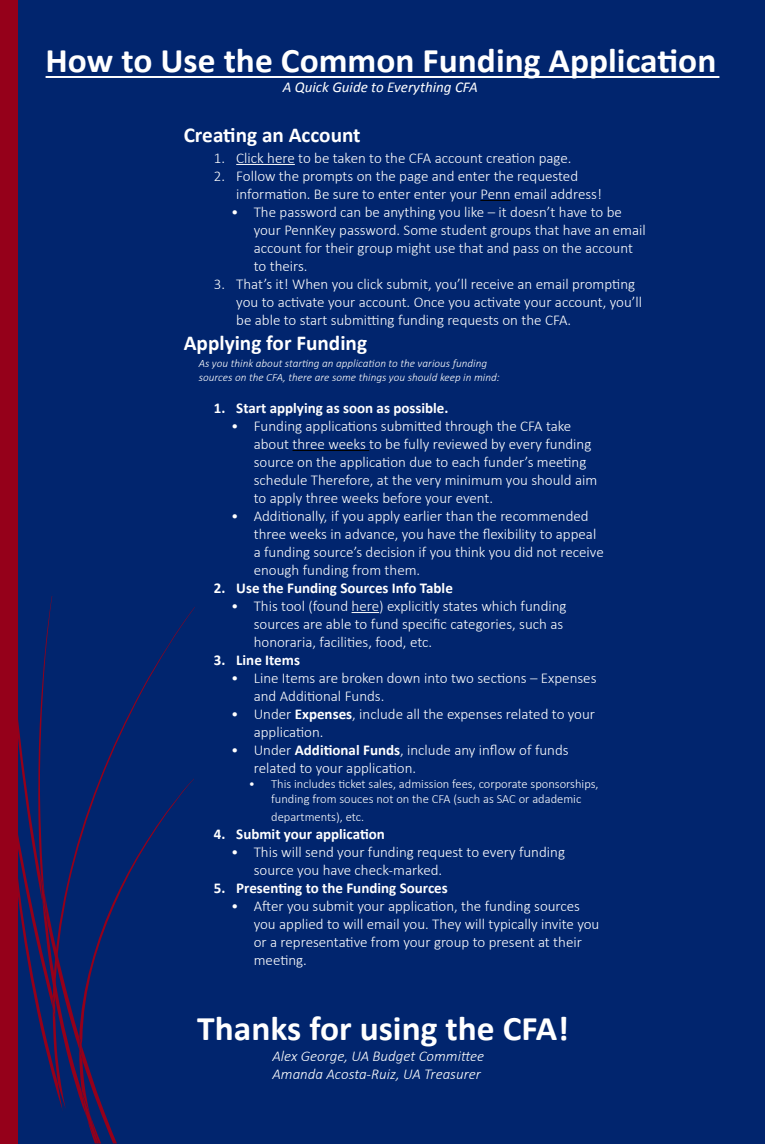
<style>
.page{position:relative;width:765px;height:1144px;background:#01256e}
.page>*{position:absolute;margin:0;border:0;box-sizing:border-box;transform-origin:0 0}
.t1{font:700 34.5px "Calibri";color:#fff}
.t2{font:700 21.25px "Calibri";color:#fff}
.t3{font:300 15px/18px "Calibri";color:#fff}
.t4{font:700 15px "Calibri";color:#fff}
.t5{font:italic 300 15px "Calibri";color:#fff}
.t6{font:italic 15px "Calibri";color:#fff}
.t7{font:300 12.5px/15px "Calibri";color:#fff;text-align:center}
.t8{font:italic 300 11.25px/13.5px "Calibri";color:#fff}
.s1{font-weight:700}
</style>
<div class="page">
<svg style="left:18px;top:596px;width:176px;height:547px"></svg>
<div style="left:0;top:0;width:18px;height:1144px;background:#95001a"></div>
<hr style="left:46px;top:76px;width:673px;height:2px;background:#fff">
<hr style="left:236px;top:164px;width:59px;height:1px;background:#fff">
<hr style="left:480px;top:200px;width:31px;height:1px;background:#000">
<hr style="left:293px;top:450px;width:76px;height:1px;background:#000">
<svg style="left:352px;top:612px;width:27px;height:1px"></svg>
<p class="t1" style="left:46px;top:36px;width:672px">How to Use the Common Funding Application</p>
<p class="t6" style="left:283px;top:77px;width:196px">A Quick Guide to Everything CFA</p>
<p class="t2" style="left:184px;top:120px;width:178px">Creating an Account</p>
<p class="t3" style="left:214px;top:148px;width:359px">1. Click here to be taken to the CFA account creation page.</p>
<p class="t3" style="left:236px;top:166px;width:367px;text-indent:-22px">2. Follow the prompts on the page and enter the requested information. Be sure to enter enter your Penn email address!</p>
<p class="t3" style="left:254px;top:202px;width:394px;text-indent:-22px">• The password can be anything you like – it doesn’t have to be your PennKey password. Some student groups that have an email account for their group might use that and pass on the account to theirs.</p>
<p class="t3" style="left:236px;top:274px;width:407px;text-indent:-22px">3. That’s it! When you click submit, you’ll receive an email prompting you to activate your account. Once you activate your account, you’ll be able to start submitting funding requests on the CFA.</p>
<p class="t8" style="left:199px;top:357px;width:302px">As you think about starting an application to the various funding sources on the CFA, there are some things you should keep in mind:</p>
<p class="t4" style="left:214px;top:397px;width:236px">1. Start applying as soon as possible.</p>
<p class="t3" style="left:254px;top:416px;width:345px;text-indent:-22px">• Funding applications submitted through the CFA take about three weeks to be fully reviewed by every funding source on the application due to each funder’s meeting schedule Therefore, at the very minimum you should aim to apply three weeks before your event.</p>
<p class="t3" style="left:254px;top:506px;width:352px;text-indent:-22px">• Additionally, if you apply earlier than the recommended three weeks in advance, you have the flexibility to appeal a funding source’s decision if you think you did not receive enough funding from them.</p>
<p class="t4" style="left:214px;top:577px;width:241px">2. Use the Funding Sources Info Table</p>
<p class="t3" style="left:254px;top:596px;width:314px;text-indent:-22px">• This tool (found here) explicitly states which funding sources are able to fund specific categories, such as honoraria, facilities, food, etc.</p>
<p class="t4" style="left:214px;top:649px;width:88px">3. Line Items</p>
<p class="t3" style="left:254px;top:668px;width:344px;text-indent:-22px">• Line Items are broken down into two sections – Expenses and Additional Funds.</p>
<p class="t3" style="left:254px;top:704px;width:343px;text-indent:-22px">• Under <span class="s1">Expenses</span>, include all the expenses related to your application.</p>
<p class="t3" style="left:254px;top:740px;width:316px;text-indent:-22px">• Under <span class="s1">Additional Funds</span>, include any inflow of funds related to your application.</p>
<p class="t7" style="left:249px;top:776px;width:351px">• This includes ticket sales, admission fees, corporate sponsorships, funding from souces not on the CFA (such as SAC or adademic</p>
<p class="t7" style="left:271px;top:809px;width:94px">departments), etc.</p>
<p class="t4" style="left:214px;top:823px;width:173px">4. Submit your application</p>
<p class="t3" style="left:254px;top:842px;width:313px;text-indent:-22px">• This will send your funding request to every funding source you have check-marked.</p>
<p class="t4" style="left:214px;top:877px;width:236px">5. Presenting to the Funding Sources</p>
<p class="t3" style="left:254px;top:896px;width:347px;text-indent:-22px">• After you submit your application, the funding sources you applied to will email you. They will typically invite you or a representative from your group to present at their meeting.</p>
<p class="t2" style="left:184px;top:328px;width:185px">Applying for Funding</p>
<p class="t1" style="left:197px;top:1004px;width:373px">Thanks for using the CFA!</p>
<p class="t5" style="left:272px;top:1047px;width:213px">Alex George, UA Budget Committee</p>
<p class="t5" style="left:272px;top:1065px;width:210px">Amanda Acosta-Ruiz, UA Treasurer</p>
</div>
